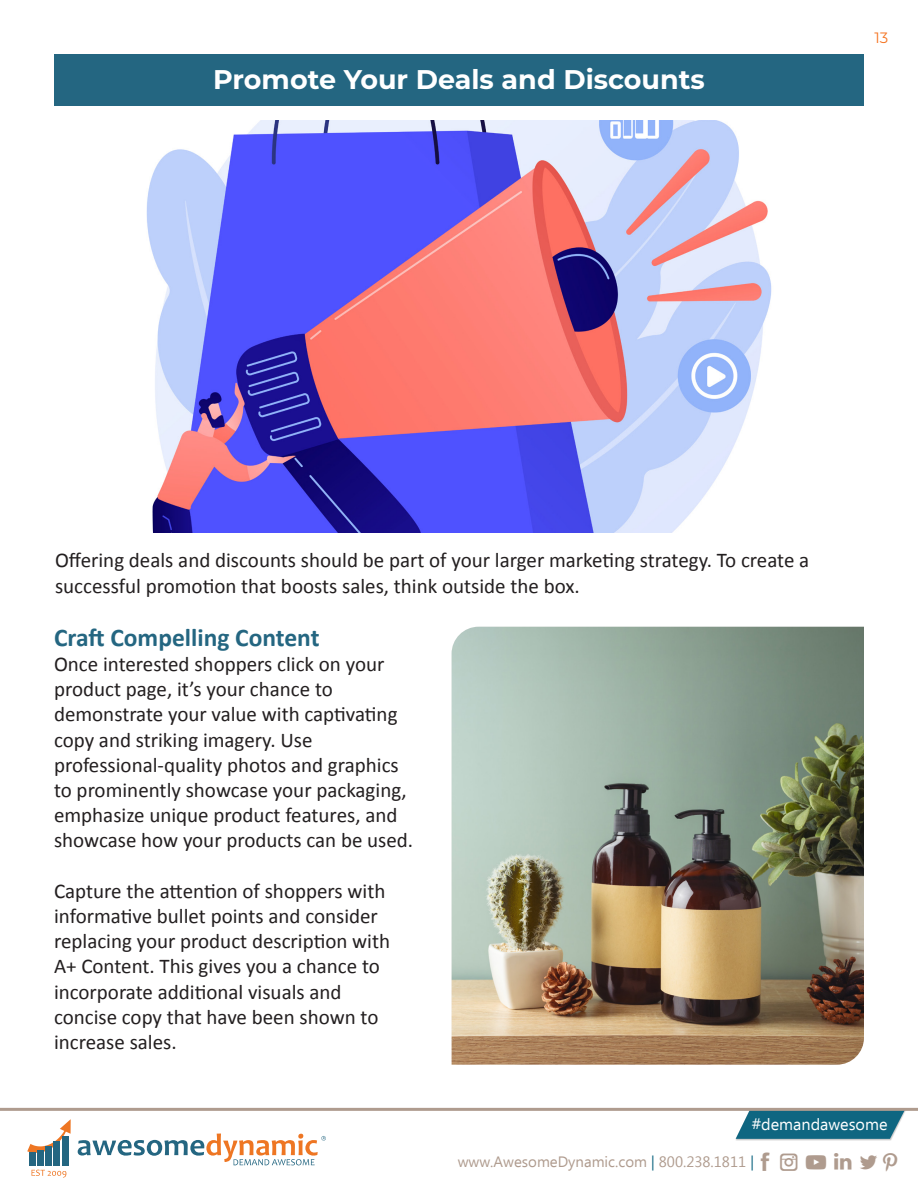
<style>
.page{position:relative;width:918px;height:1188px;background:#fff}
.page>*{position:absolute;margin:0;border:0;box-sizing:border-box;transform-origin:0 0}
.t1{font:700 27px "Montserrat";color:#fff}
.Paragraph_Style_1{font:700 25.5px "Calibri";color:#246681}
.Paragraph_Style_1-2{font:21px/25.2px "Calibri";color:#231f20}
.t2{font:21px "Sosa";color:#af9b8e}
.t3{font:16.2px "Ebrima";color:#fff}
.t4{font:15px "Ebrima";color:#af9b8e}
.t5{font:15px "Montserrat";color:#f57523}
.s1{color:#0f6681}
</style>
<div class="page">
<svg style="left:78px;top:1134px;width:248px;height:31px"></svg>
<svg style="left:27px;top:1119px;width:44px;height:34px"></svg>
<div style="left:29px;top:1153px;width:7px;height:13px;background:#246681"></div>
<div style="left:37px;top:1150px;width:7px;height:16px;background:#246681"></div>
<div style="left:46px;top:1146px;width:6px;height:20px;background:#246681"></div>
<div style="left:54px;top:1142px;width:6px;height:24px;background:#246681"></div>
<div style="left:62px;top:1136px;width:7px;height:30px;background:#246681"></div>
<svg style="left:31px;top:1170px;width:35px;height:7px"></svg>
<div style="left:736px;top:1110px;width:170px;height:30px;background:#231f20;opacity:.25"></div>
<svg style="left:736px;top:1111px;width:169px;height:28px;background:#23728b"></svg>
<hr style="left:0;top:1108px;width:918px;height:3px;background:#af9b8e">
<div style="left:54px;top:54px;width:810px;height:52px;background:#246681"></div>
<img style="left:146px;top:121px;width:626px;height:411px">
<img style="left:452px;top:627px;width:412px;height:438px">
<p class="t1" style="left:213px;top:60px;width:493px">Promote Your Deals and Discounts</p>
<p class="t5" style="left:874px;top:27px;width:15px">13</p>
<p class="Paragraph_Style_1-2" style="left:55px;top:547px;width:756px">Offering deals and discounts should be part of your larger marketing strategy. To create a</p>
<p class="Paragraph_Style_1-2" style="left:55px;top:572px;width:526px">successful promotion that boosts sales, think outside the box.</p>
<p class="Paragraph_Style_1" style="left:54px;top:619px;width:267px">Craft Compelling Content</p>
<p class="Paragraph_Style_1-2" style="left:54px;top:651px;width:332px">Once interested shoppers click on your product page, it’s your chance to</p>
<p class="Paragraph_Style_1-2" style="left:54px;top:701px;width:345px">demonstrate your value with captivating</p>
<p class="Paragraph_Style_1-2" style="left:54px;top:727px;width:260px">copy and striking imagery. Use</p>
<p class="Paragraph_Style_1-2" style="left:54px;top:752px;width:346px">professional-quality photos and graphics</p>
<p class="Paragraph_Style_1-2" style="left:54px;top:777px;width:361px">to prominently showcase your packaging, emphasize unique product features, and showcase how your products can be used.</p>
<p class="Paragraph_Style_1-2" style="left:54px;top:878px;width:333px">Capture the attention of shoppers with</p>
<p class="Paragraph_Style_1-2" style="left:54px;top:903px;width:325px">informative bullet points and consider</p>
<p class="Paragraph_Style_1-2" style="left:54px;top:928px;width:338px">replacing your product description with</p>
<p class="Paragraph_Style_1-2" style="left:54px;top:953px;width:327px">A+ Content. This gives you a chance to</p>
<p class="Paragraph_Style_1-2" style="left:54px;top:979px;width:289px">incorporate additional visuals and</p>
<p class="Paragraph_Style_1-2" style="left:54px;top:1004px;width:326px">concise copy that have been shown to</p>
<p class="Paragraph_Style_1-2" style="left:54px;top:1029px;width:124px">increase sales.</p>
<p class="t3" style="left:752px;top:1112px;width:137px">#demandawesome</p>
<p class="t2" style="left:755px;top:1152px;width:23px">v</p>
<p class="t4" style="left:458px;top:1151px;width:298px">www.AwesomeDynamic.com <span class="s1">|</span> 800.238.1811 <span class="s1">|</span></p>
</div>
